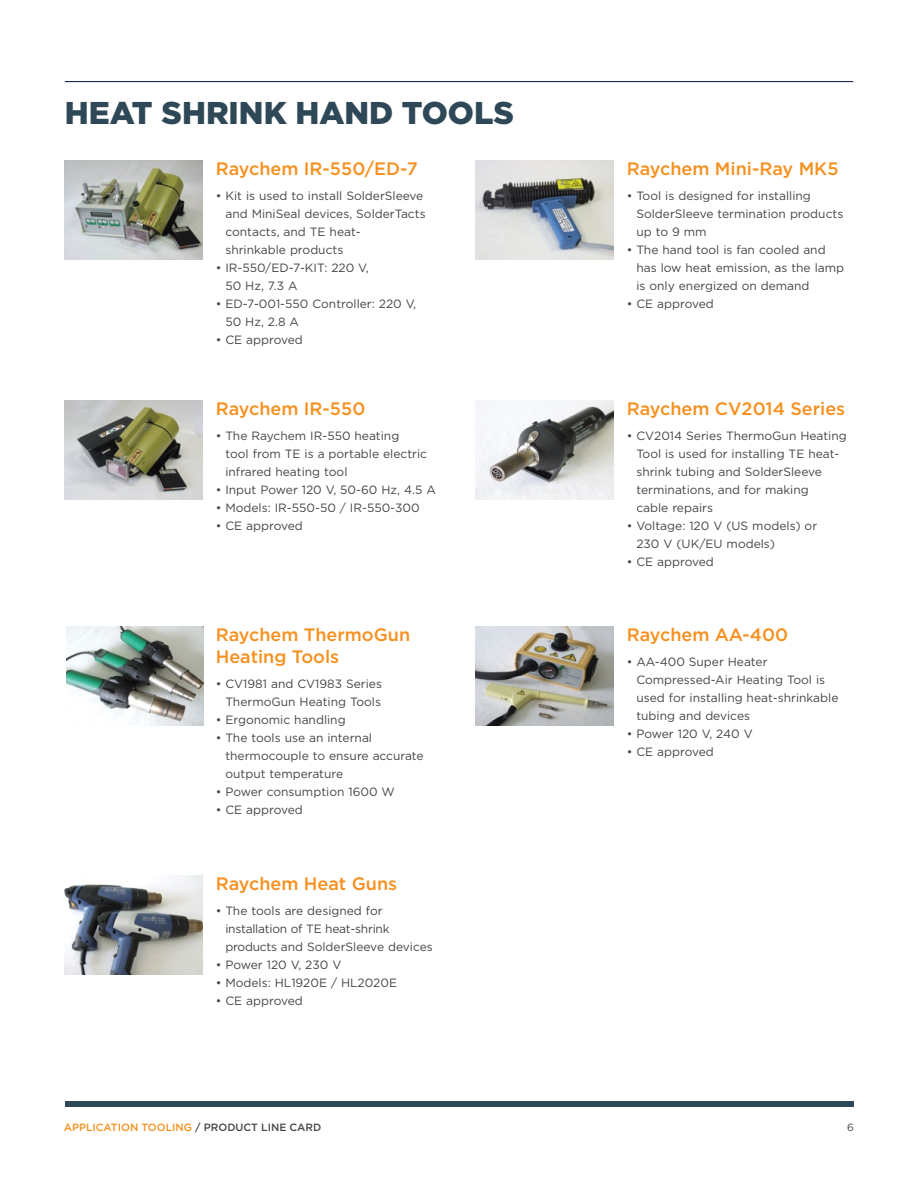
<style>
.page{position:relative;width:918px;height:1188px;background:#fff}
.page>*{position:absolute;margin:0;border:0;box-sizing:border-box;transform-origin:0 0}
.t1{font:900 31.5px "Gotham";color:#2e4857}
.t2{font:500 18px/21.6px "Gotham";color:#f7901e}
.t3{font:12px/18px "Gotham";color:#464547}
.t4{font:12px/18px "Gotham";letter-spacing:-.02em;color:#464547}
.t5{font:500 10.5px "Gotham";color:#f7901e}
.t6{font:10.5px "Gotham";color:#464547}
.s1{color:#464547}
</style>
<div class="page">
<hr style="left:65px;top:81px;width:788px;height:1px;background:#1e295b">
<div style="left:65px;top:1101px;width:788px;height:6px;background:#2e4857"></div>
<img style="left:65px;top:161px;width:137px;height:99px">
<img style="left:476px;top:161px;width:137px;height:99px">
<img style="left:65px;top:401px;width:137px;height:98px">
<img style="left:476px;top:401px;width:137px;height:98px">
<img style="left:66px;top:627px;width:138px;height:99px">
<img style="left:476px;top:627px;width:137px;height:99px">
<img style="left:65px;top:876px;width:137px;height:99px">
<h1 class="t1" style="left:65px;top:91px;width:451px">HEAT SHRINK HAND TOOLS</h1>
<h2 class="t2" style="left:216px;top:158px;width:204px">Raychem IR-550/ED-7</h2>
<p class="t3" style="left:225px;top:187px;width:202px;text-indent:-10px">• Kit is used to install SolderSleeve and MiniSeal devices, SolderTacts contacts, and TE heat-<br>shrinkable products</p>
<p class="t3" style="left:225px;top:259px;width:145px;text-indent:-10px">• IR-550/ED-7-KIT: 220 V,<br>50 Hz, 7.3 A</p>
<p class="t3" style="left:225px;top:295px;width:192px;text-indent:-10px">• ED-7-001-550 Controller: 220 V,<br>50 Hz, 2.8 A</p>
<p class="t3" style="left:216px;top:331px;width:89px">• CE approved</p>
<h2 class="t2" style="left:216px;top:398px;width:151px">Raychem IR-550</h2>
<p class="t3" style="left:225px;top:426px;width:203px;text-indent:-10px">• The Raychem IR-550 heating<br>tool from TE is a portable electric infrared heating tool</p>
<p class="t3" style="left:216px;top:480px;width:222px">• Input Power 120 V, 50-60 Hz, 4.5 A</p>
<p class="t3" style="left:216px;top:498px;width:205px">• Models: IR-550-50 / IR-550-300</p>
<p class="t3" style="left:216px;top:516px;width:89px">• CE approved</p>
<h2 class="t2" style="left:216px;top:624px;width:196px">Raychem ThermoGun<br>Heating Tools</h2>
<p class="t3" style="left:216px;top:674px;width:168px;text-align:right">• CV1981 and CV1983 Series<br>ThermoGun Heating Tools</p>
<p class="t3" style="left:216px;top:710px;width:131px">• Ergonomic handling</p>
<p class="t3" style="left:225px;top:728px;width:200px;text-indent:-10px">• The tools use an internal thermocouple to ensure accurate output temperature</p>
<p class="t3" style="left:216px;top:782px;width:181px">• Power consumption 1600 W</p>
<p class="t3" style="left:216px;top:800px;width:89px">• CE approved</p>
<h2 class="t2" style="left:216px;top:873px;width:183px">Raychem Heat Guns</h2>
<p class="t4" style="left:225px;top:902px;width:209px;text-indent:-10px">• The tools are designed for installation of TE heat-shrink products and SolderSleeve devices</p>
<p class="t3" style="left:216px;top:956px;width:127px">• Power 120 V, 230 V</p>
<p class="t3" style="left:216px;top:974px;width:183px">• Models: HL1920E / HL2020E</p>
<p class="t3" style="left:216px;top:992px;width:89px">• CE approved</p>
<h2 class="t2" style="left:627px;top:158px;width:213px">Raychem Mini-Ray MK5</h2>
<p class="t3" style="left:636px;top:187px;width:208px;text-indent:-10px">• Tool is designed for installing<br>SolderSleeve termination products up to 9 mm</p>
<p class="t3" style="left:636px;top:241px;width:209px;text-indent:-10px">• The hand tool is fan cooled and has low heat emission, as the lamp is only energized on demand</p>
<p class="t3" style="left:627px;top:295px;width:89px">• CE approved</p>
<h2 class="t2" style="left:627px;top:398px;width:220px">Raychem CV2014 Series</h2>
<p class="t3" style="left:636px;top:426px;width:212px;text-indent:-10px">• CV2014 Series ThermoGun Heating<br>Tool is used for installing TE heat&shy;shrink tubing and SolderSleeve terminations, and for making<br>cable repairs</p>
<p class="t3" style="left:636px;top:516px;width:182px;text-indent:-10px">• Voltage: 120 V (US models) or<br>230 V (UK/EU models)</p>
<p class="t3" style="left:627px;top:552px;width:89px">• CE approved</p>
<h2 class="t2" style="left:627px;top:624px;width:163px">Raychem AA-400</h2>
<p class="t3" style="left:636px;top:652px;width:204px;text-indent:-10px">• AA-400 Super Heater<br>Compressed-Air Heating Tool is used for installing heat-shrinkable tubing and devices</p>
<p class="t3" style="left:627px;top:724px;width:128px">• Power 120 V, 240 V</p>
<p class="t3" style="left:627px;top:742px;width:89px">• CE approved</p>
<p class="t5" style="left:64px;top:1120px;width:259px">APPLICATION TOOLING <span class="s1">/ PRODUCT LINE CARD</span></p>
<p class="t6" style="left:847px;top:1121px;width:8px">6</p>
</div>
